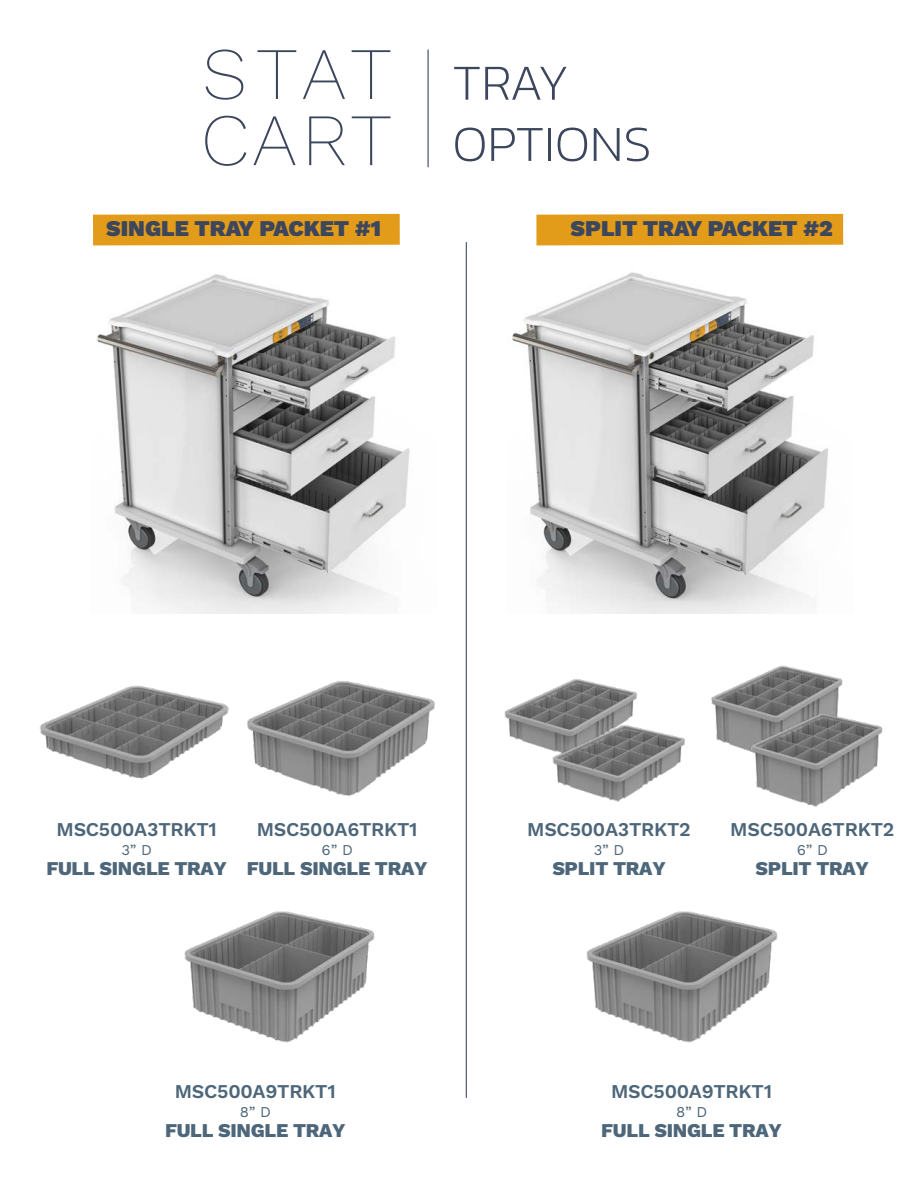
<style>
.page{position:relative;width:918px;height:1188px;background:#fff}
.page>*{position:absolute;margin:0;border:0;box-sizing:border-box;transform-origin:0 0}
.t1{font:200 51px/61.2px "Kanit";color:#3c465d}
.t2{font:900 22.5px "Work Sans";color:#3c465d}
.t3{font:600 19.5px "Work Sans";letter-spacing:-.015em;color:#4d6679}
.t4{font:800 19.5px "Work Sans";letter-spacing:-.015em;color:#4d6679}
.t5{font:15px "Work Sans";color:#4d6679}
</style>
<div class="page">
<div style="left:93px;top:214px;width:307px;height:31px;background:#e39c1a"></div>
<div style="left:536px;top:214px;width:307px;height:31px;background:#e39c1a"></div>
<svg style="left:205px;top:116px;width:41px;height:50px"></svg>
<svg style="left:254px;top:116px;width:42px;height:49px"></svg>
<svg style="left:309px;top:116px;width:36px;height:49px"></svg>
<svg style="left:352px;top:116px;width:38px;height:49px"></svg>
<svg style="left:206px;top:50px;width:37px;height:50px"></svg>
<svg style="left:258px;top:50px;width:38px;height:49px"></svg>
<svg style="left:303px;top:50px;width:42px;height:49px"></svg>
<svg style="left:352px;top:50px;width:38px;height:49px"></svg>
<hr style="left:428px;top:50px;width:1px;height:117px;background:#3c465d">
<img style="left:39px;top:685px;width:190px;height:94px">
<img style="left:725px;top:665px;width:158px;height:142px">
<img style="left:184px;top:911px;width:191px;height:132px">
<img style="left:504px;top:707px;width:10px;height:31px">
<img style="left:514px;top:679px;width:211px;height:123px">
<img style="left:247px;top:681px;width:188px;height:115px">
<img style="left:586px;top:911px;width:192px;height:132px">
<img style="left:96px;top:274px;width:314px;height:340px">
<img style="left:511px;top:272px;width:318px;height:342px">
<hr style="left:466px;top:242px;width:1px;height:856px;background:#3c465d">
<h1 class="t1" style="left:452px;top:52px;width:201px">TRAY<br>OPTIONS</h1>
<p class="t2" style="left:106px;top:215px;width:277px">SINGLE TRAY PACKET #1</p>
<p class="t2" style="left:571px;top:215px;width:264px">SPLIT TRAY PACKET #2</p>
<p class="t3" style="left:57px;top:818px;width:162px">MSC500A3TRKT1</p>
<p class="t5" style="left:121px;top:841px;width:32px">3” D</p>
<p class="t4" style="left:46px;top:857px;width:182px">FULL SINGLE TRAY</p>
<p class="t3" style="left:257px;top:818px;width:162px">MSC500A6TRKT1</p>
<p class="t5" style="left:322px;top:841px;width:33px">6” D</p>
<p class="t4" style="left:247px;top:857px;width:182px">FULL SINGLE TRAY</p>
<p class="t3" style="left:175px;top:1080px;width:162px">MSC500A9TRKT1</p>
<p class="t5" style="left:240px;top:1103px;width:33px">8” D</p>
<p class="t4" style="left:165px;top:1119px;width:182px">FULL SINGLE TRAY</p>
<p class="t3" style="left:527px;top:818px;width:165px">MSC500A3TRKT2</p>
<p class="t5" style="left:594px;top:841px;width:32px">3” D</p>
<p class="t4" style="left:552px;top:857px;width:115px">SPLIT TRAY</p>
<p class="t3" style="left:730px;top:818px;width:165px">MSC500A6TRKT2</p>
<p class="t5" style="left:797px;top:841px;width:33px">6” D</p>
<p class="t4" style="left:756px;top:857px;width:115px">SPLIT TRAY</p>
<p class="t3" style="left:611px;top:1080px;width:162px">MSC500A9TRKT1</p>
<p class="t5" style="left:676px;top:1103px;width:33px">8” D</p>
<p class="t4" style="left:601px;top:1119px;width:182px">FULL SINGLE TRAY</p>
</div>
